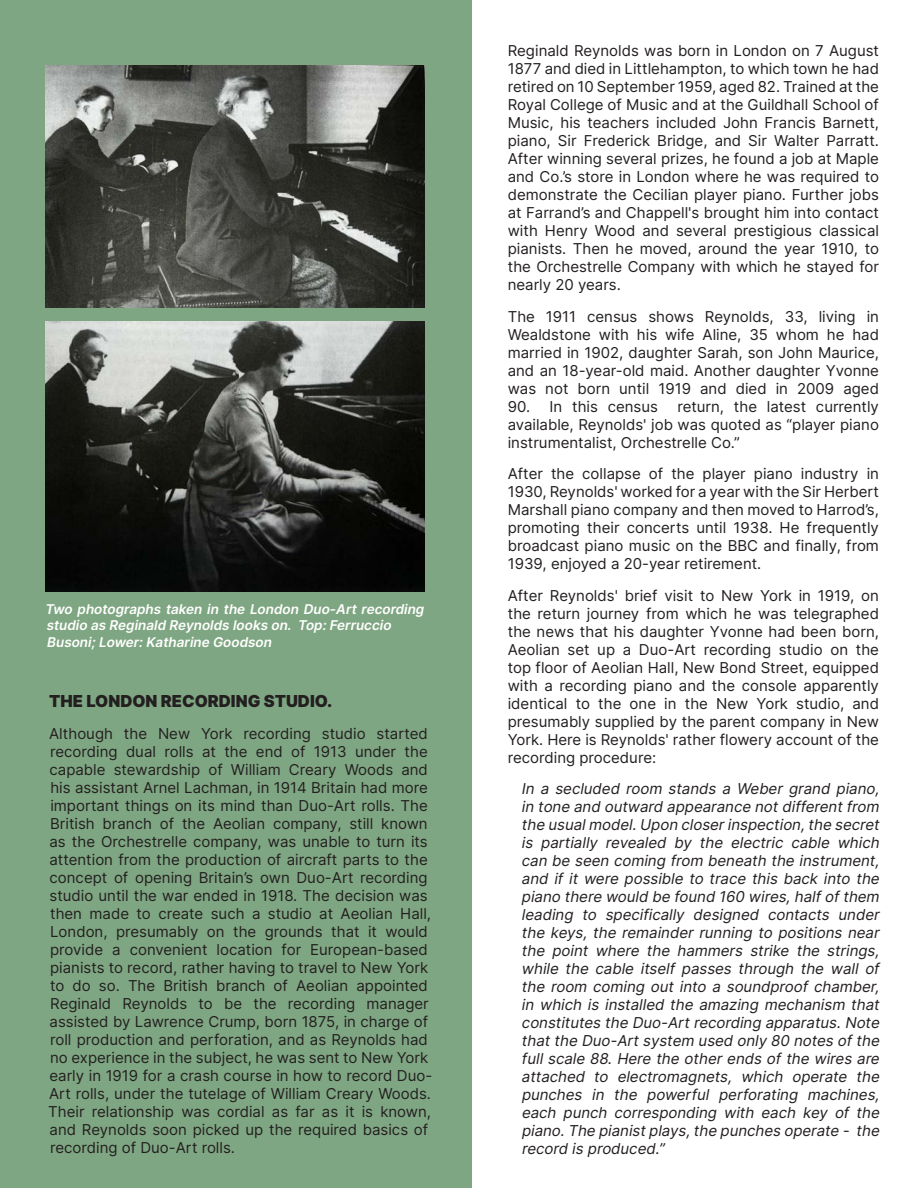
<style>
.page{position:relative;width:918px;height:1188px;background:#fff}
.page>*{position:absolute;margin:0;border:0;box-sizing:border-box;transform-origin:0 0}
.t1{font:900 16.5px "Inter";color:#231f20}
.t2{font:15px/18px "Inter";color:#231f20;text-align:justify}
.t3{font:italic 15px/18px "Inter";color:#231f20;text-align:justify}
.t4{font:italic 600 13.5px/16.5px "Inter";color:#fff}
</style>
<div class="page">
<div style="left:0;top:0;width:472px;height:1188px;background:#7fa682"></div>
<img style="left:45px;top:321px;width:380px;height:271px">
<img style="left:45px;top:65px;width:380px;height:243px">
<p class="t4" style="left:45px;top:600px;width:384px">Two photographs taken in the London Duo-Art recording studio as Reginald Reynolds looks on. Top:Ferruccio<br>Busoni;Lower:Katharine Goodson</p>
<p class="t1" style="left:49px;top:689px;width:285px">THE LONDON RECORDING STUDIO.</p>
<p class="t2" style="left:48px;top:724px;width:386px;text-align:left">Although the New York recording studio started recording dual rolls at the end of 1913 under the capable stewardship of William Creary Woods and his assistant Arnel Lachman, in 1914 Britain had more important things on its mind than Duo-Art rolls. The British branch of the Aeolian company, still known as the Orchestrelle company, was unable to turn its attention from the production of aircraft parts to the concept of opening Britain’s own Duo-Art recording studio until the war ended in 1918. The decision was then made to create such a studio at Aeolian Hall, London, presumably on the grounds that it would provide a convenient location for European-based pianists to record, rather having to travel to New York to do so. The British branch of Aeolian appointed Reginald Reynolds to be the recording manager assisted by Lawrence Crump, born 1875, in charge of roll production and perforation, and as Reynolds had no experience in the subject, he was sent to New York early in 1919 for a crash course in how to record Duo-Art rolls, under the tutelage of William Creary Woods.<br>Their relationship was cordial as far as it is known, and Reynolds soon picked up the required basics of recording of Duo-Art rolls.</p>
<p class="t2" style="left:508px;top:42px;width:373px">Reginald Reynolds was born in London on 7 August 1877 and died in Littlehampton, to which town he had retired on 10 September 1959, aged 82. Trained at the Royal College of Music and at the Guildhall School of Music, his teachers included John Francis Barnett, piano, Sir Frederick Bridge, and Sir Walter Parratt.<br>After winning several prizes, he found a job at Maple and Co.’s store in London where he was required to demonstrate the Cecilian player piano. Further jobs at Farrand’s and Chappell's brought him into contact with Henry Wood and several prestigious classical pianists. Then he moved, around the year 1910, to the Orchestrelle Company with which he stayed for nearly 20 years.</p>
<p class="t2" style="left:508px;top:307px;width:373px">The 1911 census shows Reynolds, 33, living in Wealdstone with his wife Aline, 35 whom he had married in 1902, daughter Sarah, son John Maurice, and an 18-year-old maid. Another daughter Yvonne was not born until 1919 and died in 2009 aged</p>
<p class="t2" style="left:508px;top:397px;width:152px">90. In this census</p>
<p class="t2" style="left:508px;top:397px;width:373px;text-indent:170px">return, the latest currently available, Reynolds' job was quoted as “player piano instrumentalist, Orchestrelle Co.”</p>
<p class="t2" style="left:508px;top:465px;width:373px">After the collapse of the player piano industry in 1930, Reynolds' worked for a year with the Sir Herbert Marshall piano company and then moved to Harrod’s, promoting their concerts until 1938. He frequently broadcast piano music on the BBC and finally, from 1939, enjoyed a 20-year retirement.</p>
<p class="t2" style="left:508px;top:586px;width:373px">After Reynolds' brief visit to New York in 1919, on the return journey from which he was telegraphed the news that his daughter Yvonne had been born, Aeolian set up a Duo-Art recording studio on the top floor of Aeolian Hall, New Bond Street, equipped with a recording piano and the console apparently identical to the one in the New York studio, and presumably supplied by the parent company in New York. Here is Reynolds' rather flowery account of the recording procedure:</p>
<p class="t3" style="left:521px;top:780px;width:363px">In a secluded room stands a Weber grand piano, in tone and outward appearance notdifferentfrom the usualmodel.Upon closerinspection,the secret is partially revealed by the electric cable which can be seen coming from beneath the instrument, and if it were possible to trace this back into the piano there would be found 160 wires,halfofthem leading to specifically designed contacts under the keys, the remainder running to positions near the point where the hammers strike the strings, while the cable itself passes through the wall of the room coming out into a soundproof chamber, in which is installed the amazing mechanism that constitutes the Duo-Artrecording apparatus.Note thatthe Duo-Artsystem used only 80 notes ofthe full scale 88. Here the other ends of the wires are attached to electromagnets, which operate the punches in the powerful perforating machines, each punch corresponding with each key of the piano.The pianistplays,the punches operate - the record is produced.”</p>
</div>
